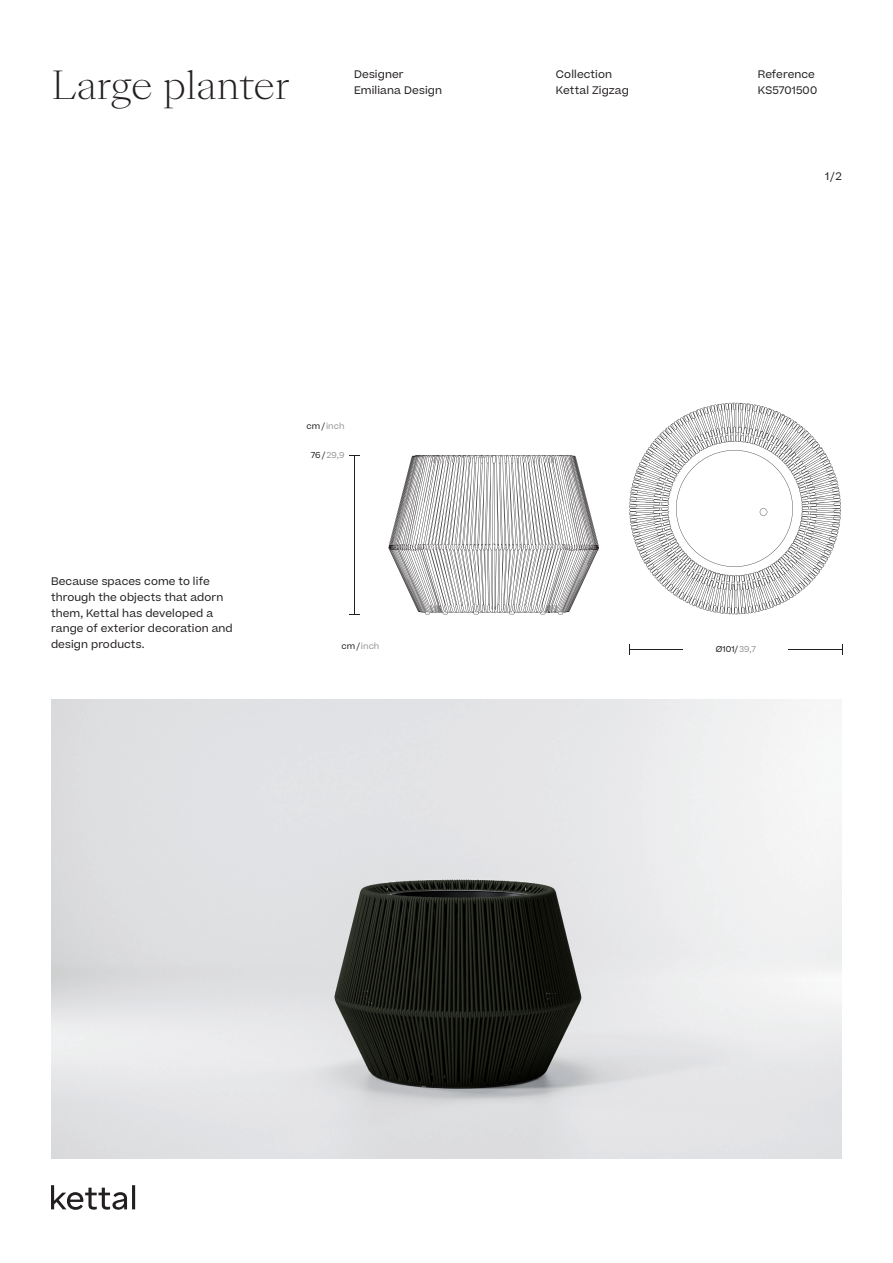
<style>
.page{position:relative;width:893px;height:1263px;background:#fff}
.page>*{position:absolute;margin:0;border:0;box-sizing:border-box;transform-origin:0 0}
.t1{font:300 37.5px "Sang Bleu Kingdom";color:#231f20}
.t2{font:10.5px/15.8px "Beatrice";letter-spacing:.01em;color:#231f20}
.t3{font:8.25px "Beatrice";letter-spacing:.01em;color:#939598}
.t4{font:8.25px "Beatrice";letter-spacing:.01em;color:#231f20}
.s1{color:#231f20}
.s2{color:#939598}
</style>
<div class="page">
<hr style="left:629px;top:649px;width:213px;height:1px;background:#231f20">
<hr style="left:354px;top:455px;width:1px;height:159px;background:#231f20">
<div style="left:683px;top:642px;width:105px;height:14px;background:#fff"></div>
<svg style="left:51px;top:1185px;width:84px;height:25px"></svg>
<img style="left:51px;top:699px;width:791px;height:460px">
<svg style="left:629px;top:403px;width:212px;height:211px"></svg>
<svg style="left:388px;top:455px;width:211px;height:159px"></svg>
<h1 class="t1" style="left:51px;top:59px;width:240px">Large planter</h1>
<p class="t2" style="left:354px;top:66px;width:89px">Designer<br>Emiliana Design</p>
<p class="t2" style="left:556px;top:66px;width:74px">Collection<br>Kettal Zigzag</p>
<p class="t2" style="left:758px;top:66px;width:59px">Reference</p>
<p class="t2" style="left:758px;top:82px;width:61px">KS5701500</p>
<p class="t2" style="left:825px;top:168px;width:18px">1/2</p>
<p class="t2" style="left:51px;top:573px;width:183px">Because spaces come to life through the objects that adorn them, Kettal has developed a range of exterior decoration and design products.</p>
<p class="t3" style="left:307px;top:421px;width:39px"><span class="s1">cm/</span> inch</p>
<p class="t3" style="left:311px;top:449px;width:35px"><span class="s1">76/</span>29,9</p>
<p class="t3" style="left:341px;top:640px;width:39px"><span class="s1">cm/</span> inch</p>
<p class="t4" style="left:716px;top:644px;width:42px">Ø101/<span class="s2">39,7</span></p>
</div>
